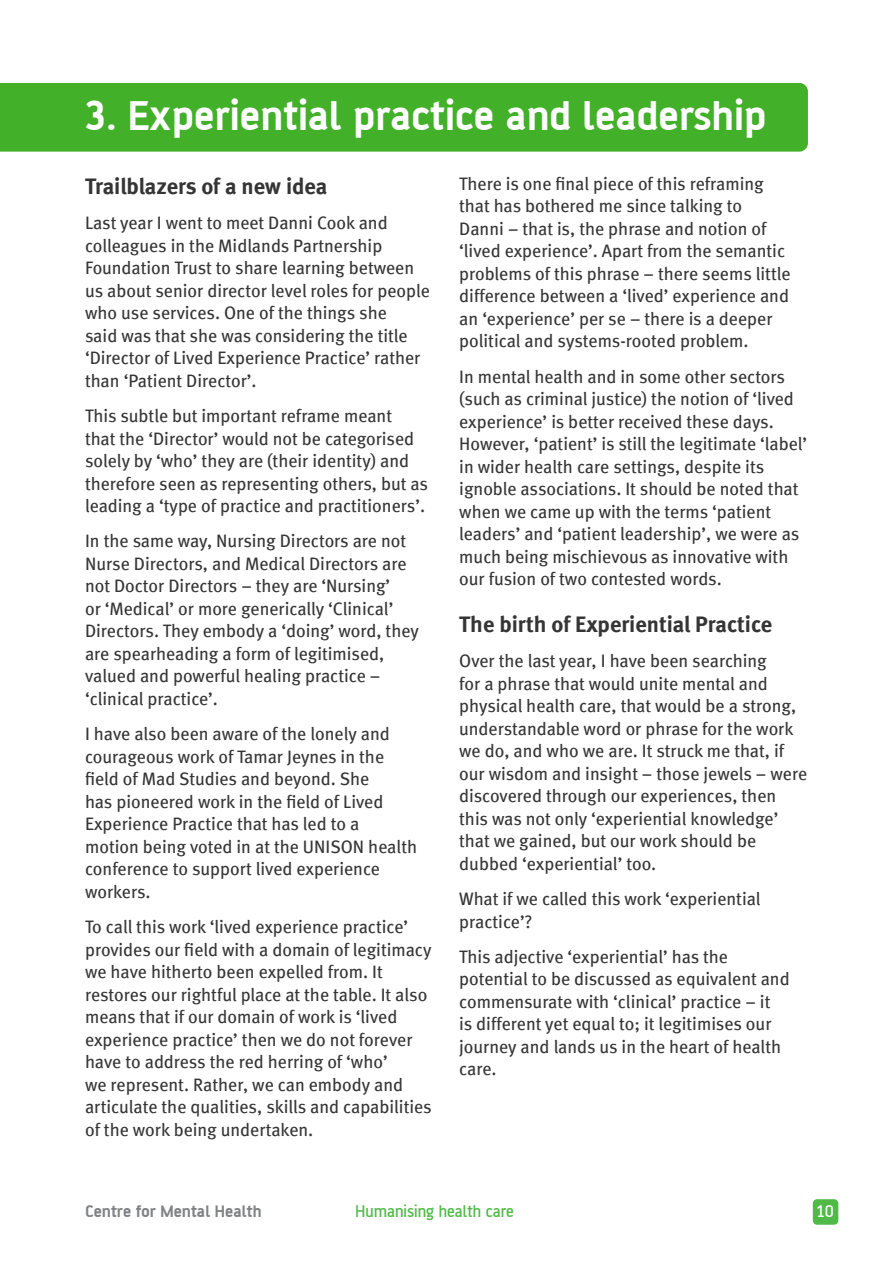
<style>
.page{position:relative;width:893px;height:1263px;background:#fff}
.page>*{position:absolute;margin:0;border:0;box-sizing:border-box;transform-origin:0 0}
.Report_heading{font:700 45px "AF Battersea";color:#fff}
.Heading_1{font:22.5px "Meta Bold LF";color:#363536}
.Heading_1-2{font:18px/22.5px "Meta Book LF";color:#363536}
.t1{font:700 18px "AF Battersea";color:#808285}
.t2{font:500 18px "AF Battersea";color:#51b948}
.t3{font:500 18px "AF Battersea";color:#fff}
</style>
<div class="page">
<div style="left:813px;top:1199px;width:25px;height:26px;background:#51b948;border-radius:4px"></div>
<div style="left:0;top:83px;width:808px;height:69px;background:#43b02a"></div>
<p class="Report_heading" style="left:84px;top:92px;width:684px">3. Experiential practice and leadership</p>
<p class="Heading_1" style="left:85px;top:173px;width:244px">Trailblazers of a new idea</p>
<p class="Heading_1-2" style="left:85px;top:212px;width:346px">Last year I went to meet Danni Cook and colleagues in the Midlands Partnership Foundation Trust to share learning between us about senior director level roles for people who use services. One of the things she<br>said was that she was considering the title ‘Director of Lived Experience Practice’ rather than ‘Patient Director’.</p>
<p class="Heading_1-2" style="left:85px;top:404px;width:345px">This subtle but important reframe meant<br>that the ‘Director’ would not be categorised solely by ‘who’ they are (their identity) and therefore seen as representing others, but as leading a ‘type of practice and practitioners’.</p>
<p class="Heading_1-2" style="left:85px;top:530px;width:335px">In the same way, Nursing Directors are not Nurse Directors, and Medical Directors are not Doctor Directors – they are ‘Nursing’<br>or ‘Medical’ or more generically ‘Clinical’ Directors. They embody a ‘doing’ word, they are spearheading a form of legitimised, valued and powerful healing practice – ‘clinical practice’.</p>
<p class="Heading_1-2" style="left:85px;top:722px;width:334px">I have also been aware of the lonely and courageous work of Tamar Jeynes in the field of Mad Studies and beyond. She<br>has pioneered work in the field of Lived Experience Practice that has led to a motion being voted in at the UNISON health conference to support lived experience workers.</p>
<p class="Heading_1-2" style="left:85px;top:915px;width:348px">To call this work ‘lived experience practice’ provides our field with a domain of legitimacy we have hitherto been expelled from. It restores our rightful place at the table. It also means that if our domain of work is ‘lived experience practice’ then we do not forever have to address the red herring of ‘who’<br>we represent. Rather, we can embody and articulate the qualities, skills and capabilities of the work being undertaken.</p>
<p class="Heading_1-2" style="left:459px;top:172px;width:333px">There is one final piece of this reframing that has bothered me since talking to Danni – that is, the phrase and notion of ‘lived experience’. Apart from the semantic problems of this phrase – there seems little difference between a ‘lived’ experience and an ‘experience’ per se – there is a deeper political and systems-rooted problem.</p>
<p class="Heading_1-2" style="left:459px;top:365px;width:349px">In mental health and in some other sectors (such as criminal justice) the notion of ‘lived experience’ is better received these days.<br>However, ‘patient’ is still the legitimate ‘label’ in wider health care settings, despite its ignoble associations. It should be noted that when we came up with the terms ‘patient leaders’ and ‘patient leadership’, we were as much being mischievous as innovative with our fusion of two contested words.</p>
<p class="Heading_1" style="left:459px;top:611px;width:314px">The birth of Experiential Practice</p>
<p class="Heading_1-2" style="left:459px;top:649px;width:349px">Over the last year, I have been searching<br>for a phrase that would unite mental and physical health care, that would be a strong, understandable word or phrase for the work we do, and who we are. It struck me that, if our wisdom and insight – those jewels – were discovered through our experiences, then this was not only ‘experiential knowledge’ that we gained, but our work should be dubbed ‘experiential’ too.</p>
<p class="Heading_1-2" style="left:459px;top:887px;width:303px">What if we called this work ‘experiential practice’?</p>
<p class="Heading_1-2" style="left:459px;top:945px;width:332px">This adjective ‘experiential’ has the potential to be discussed as equivalent and commensurate with ‘clinical’ practice – it<br>is different yet equal to; it legitimises our journey and lands us in the heart of health care.</p>
<p class="t1" style="left:86px;top:1202px;width:178px">Centre for Mental Health</p>
<p class="t2" style="left:356px;top:1202px;width:160px">Humanising health care</p>
<p class="t3" style="left:817px;top:1202px;width:19px">10</p>
</div>
